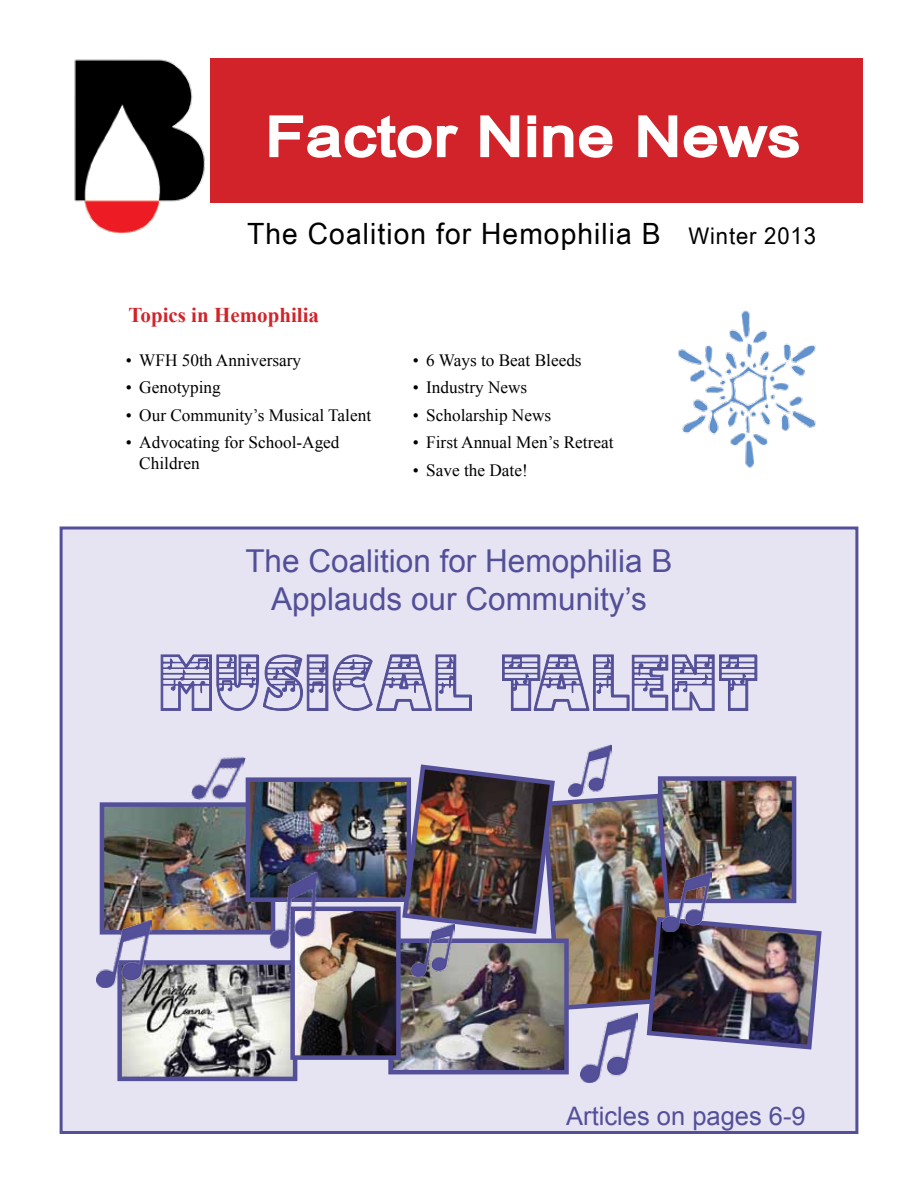
<style>
.page{position:relative;width:918px;height:1188px;background:#fff}
.page>*{position:absolute;margin:0;border:0;box-sizing:border-box;transform-origin:0 0}
.t1{font:54px "Arial";letter-spacing:.03em;color:#fff;scale:1.18 1}
.t2{font:31.5px/37.8px "Arial";color:#534f98;text-align:center}
.t3{font:29.25px "Arial Narrow";letter-spacing:.03em;color:#000;scale:1.18 1}
.t4{font:25.5px "Arial";color:#534f98}
.t5{font:700 21px "Times New Roman";color:#d2232a}
.t6{font:17.25px/20.7px "Times New Roman";color:#000}
.s1{font-size:22.95px}
</style>
<div class="page">
<div style="left:60px;top:526px;width:798px;height:608px;background:#e6e4f2;border:3px solid #534f98"></div>
<img style="left:105px;top:807px;width:156px;height:123px">
<div style="left:100px;top:802px;width:175px;height:133px;border:4px solid #534f98"></div>
<img style="left:393px;top:1052px;width:171px;height:17px">
<div style="left:388px;top:939px;width:181px;height:135px;border:4px solid #534f98"></div>
<img style="left:74px;top:59px;width:131px;height:175px">
<div style="left:210px;top:58px;width:653px;height:144px;background:#d2232a"></div>
<svg style="left:269px;top:115px;width:190px;height:43px"></svg>
<svg style="left:480px;top:115px;width:133px;height:43px"></svg>
<svg style="left:638px;top:115px;width:161px;height:43px"></svg>
<svg style="left:161px;top:654px;width:596px;height:57px"></svg>
<img style="left:251px;top:782px;width:149px;height:115px">
<div style="left:246px;top:777px;width:165px;height:125px;border:4px solid #534f98"></div>
<img style="left:122px;top:965px;width:170px;height:111px">
<div style="left:117px;top:960px;width:180px;height:121px;border:4px solid #534f98"></div>
<img style="left:400px;top:764px;width:422px;height:288px">
<img style="left:295px;top:912px;width:101px;height:143px">
<div style="left:290px;top:907px;width:111px;height:153px;border:4px solid #534f98"></div>
<img style="left:678px;top:310px;width:138px;height:158px">
<img style="left:96px;top:920px;width:56px;height:67px">
<img style="left:580px;top:1012px;width:58px;height:70px">
<img style="left:569px;top:744px;width:43px;height:53px">
<img style="left:411px;top:923px;width:43px;height:53px">
<img style="left:190px;top:756px;width:56px;height:52px">
<img style="left:261px;top:872px;width:67px;height:78px">
<img style="left:662px;top:872px;width:50px;height:60px">
<h1 class="t1" style="left:266px;top:101px;width:454px">Factor Nine News</h1>
<h3 class="t3" style="left:247px;top:212px;width:484px">The Coalition for Hemophilia B <span class="s1">Winter 2013</span></h3>
<p class="t5" style="left:128px;top:300px;width:192px">Topics in Hemophilia</p>
<p class="t6" style="left:126px;top:350px;width:177px">• WFH 50th Anniversary</p>
<p class="t6" style="left:126px;top:377px;width:96px">• Genotyping</p>
<p class="t6" style="left:126px;top:404px;width:247px">• Our Community’s Musical Talent</p>
<p class="t6" style="left:139px;top:432px;width:202px;text-indent:-14px">• Advocating for School-Aged<br>Children</p>
<p class="t6" style="left:413px;top:350px;width:170px">• 6 Ways to Beat Bleeds</p>
<p class="t6" style="left:413px;top:377px;width:116px">• Industry News</p>
<p class="t6" style="left:413px;top:404px;width:140px">• Scholarship News</p>
<p class="t6" style="left:413px;top:432px;width:202px">• First Annual Men’s Retreat</p>
<p class="t6" style="left:413px;top:459px;width:117px">• Save the Date!</p>
<h2 class="t2" style="left:245px;top:542px;width:429px">The Coalition for Hemophilia B<br>Applauds our Community’s</h2>
<h3 class="t4" style="left:566px;top:1099px;width:241px">Articles on pages 6-9</h3>
</div>
